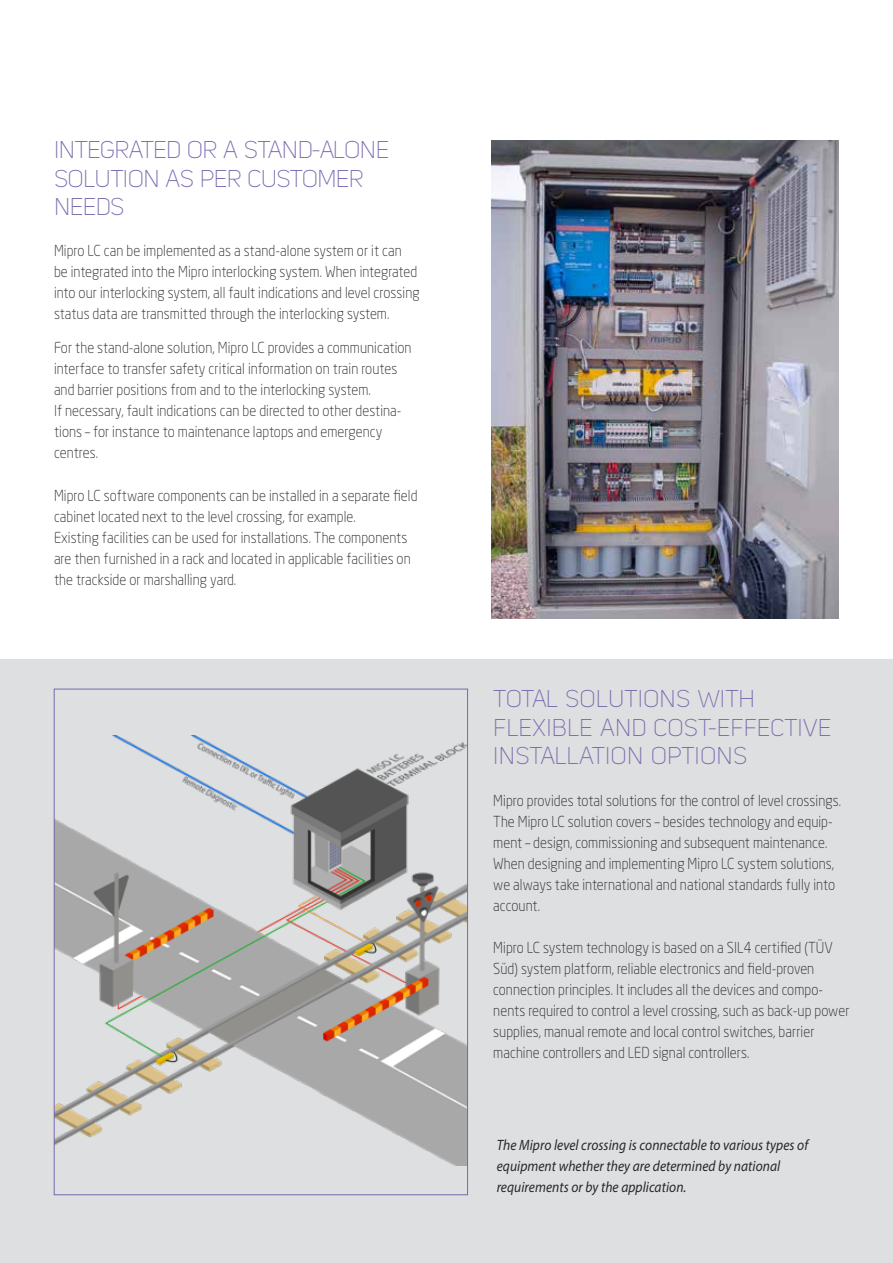
<style>
.page{position:relative;width:893px;height:1263px;background:#fff}
.page>*{position:absolute;margin:0;border:0;box-sizing:border-box;transform-origin:0 0}
.t1{font:24px/28.5px "Uni Sans Light";color:#7a68ae}
.t2{font:24px/28.5px "Uni Sans Light";letter-spacing:-.03em;color:#7a68ae}
.t3{font:300 15px/21px "Neo Sans Std";letter-spacing:.005em;color:#292829;scale:.9 1}
.t4{font:italic 15px/21px "Myriad Pro";letter-spacing:.005em;color:#292829;scale:.9 1}
</style>
<div class="page">
<div style="left:0;top:659px;width:893px;height:604px;background:#dedfe0"></div>
<img style="left:56px;top:736px;width:410px;height:429px">
<img style="left:491px;top:140px;width:348px;height:479px">
<h1 class="t2" style="left:54px;top:136px;width:337px">INTEGRATED OR A STAND-ALONE<br>SOLUTION AS PER CUSTOMER<br>NEEDS</h1>
<p class="t3" style="left:54px;top:240px;width:408px">Mipro LC can be implemented as a stand-alone system or it can<br>be integrated into the Mipro interlocking system. When integrated into our interlocking system, all fault indications and level crossing status data are transmitted through the interlocking system.</p>
<p class="t3" style="left:54px;top:337px;width:399px">For the stand-alone solution, Mipro LC provides a communication interface to transfer safety critical information on train routes and barrier positions from and to the interlocking system.<br>If necessary, fault indications can be directed to other destina&shy;tions – for instance to maintenance laptops and emergency centres.</p>
<p class="t3" style="left:54px;top:484px;width:405px">Mipro LC software components can be installed in a separate field cabinet located next to the level crossing, for example.<br>Existing facilities can be used for installations. The components are then furnished in a rack and located in applicable facilities on the trackside or marshalling yard.</p>
<h1 class="t1" style="left:493px;top:684px;width:340px">TOTAL SOLUTIONS WITH<br>FLEXIBLE AND COST-EFFECTIVE<br>INSTALLATION OPTIONS</h1>
<p class="t3" style="left:493px;top:790px;width:388px">Mipro provides total solutions for the control of level crossings.<br>The Mipro LC solution covers – besides technology and equip&shy;ment – design, commissioning and subsequent maintenance.<br>When designing and implementing Mipro LC system solutions, we always take international and national standards fully into account.</p>
<p class="t3" style="left:493px;top:937px;width:397px">Mipro LC system technology is based on a SIL4 certified (TÜV Süd) system platform, reliable electronics and field-proven connection principles. It includes all the devices and compo&shy;nents required to control a level crossing, such as back-up power supplies, manual remote and local control switches, barrier machine controllers and LED signal controllers.</p>
<p class="t4" style="left:497px;top:1134px;width:348px">The Mipro level crossing is connectable to various types of equipment whether they are determined by national requirements or by the application.</p>
</div>
